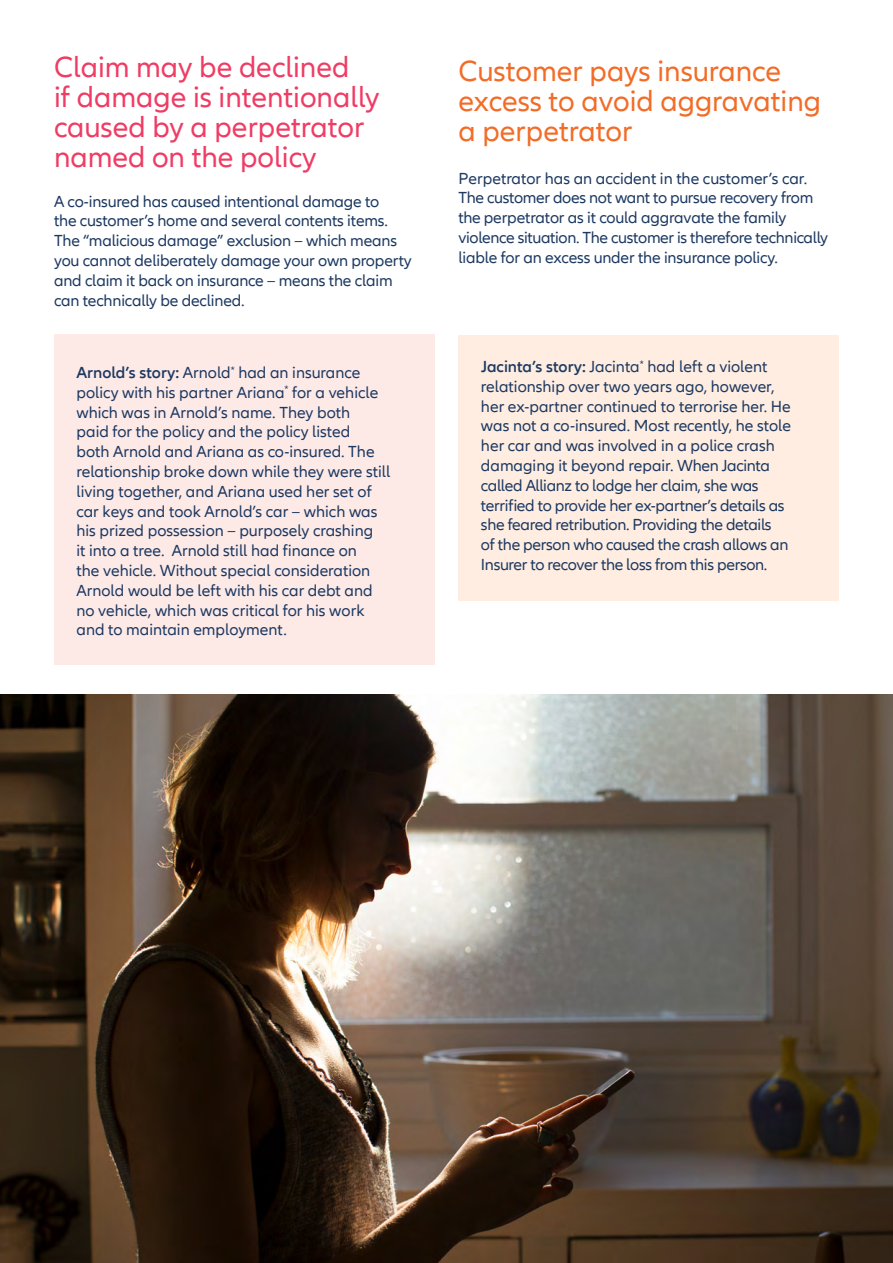
<style>
.page{position:relative;width:893px;height:1263px;background:#fff}
.page>*{position:absolute;margin:0;border:0;box-sizing:border-box;transform-origin:0 0}
.t1{font:30px/30px "Allianz Neo";color:#ef3c64}
.t2{font:30px/30px "Allianz Neo";color:#f36c27}
.t3{font:16.5px/19.8px "Allianz Neo";letter-spacing:-.01em;color:#1d3962}
.s1{font-weight:600}
</style>
<div class="page">
<div style="left:54px;top:335px;width:380px;height:330px;background:#fdeae7"></div>
<div style="left:458px;top:335px;width:381px;height:265px;background:#feede0"></div>
<img style="left:0;top:695px;width:893px;height:568px">
<h3 class="t1" style="left:54px;top:53px;width:327px">Claim may be declined<br>if damage is intentionally caused by a perpetrator named on the policy</h3>
<p class="t3" style="left:54px;top:192px;width:359px">A co-insured has caused intentional damage to<br>the customer’s home and several contents items.<br>The “malicious damage” exclusion – which means you cannot deliberately damage your own property and claim it back on insurance – means the claim can technically be declined.</p>
<p class="t3" style="left:76px;top:363px;width:315px"><span class="s1">Arnold’s story:</span> Arnold<sup>*</sup> had an insurance policy with his partner Ariana<sup>*</sup> for a vehicle which was in Arnold’s name. They both<br>paid for the policy and the policy listed<br>both Arnold and Ariana as co-insured. The relationship broke down while they were still living together, and Ariana used her set of car keys and took Arnold’s car – which was his prized possession – purposely crashing<br>it into a tree. Arnold still had finance on<br>the vehicle. Without special consideration Arnold would be left with his car debt and no vehicle, which was critical for his work and to maintain employment.</p>
<h3 class="t2" style="left:458px;top:57px;width:364px">Customer pays insurance excess to avoid aggravating a perpetrator</h3>
<p class="t3" style="left:458px;top:169px;width:371px">Perpetrator has an accident in the customer’s car.<br>The customer does not want to pursue recovery from the perpetrator as it could aggravate the family violence situation. The customer is therefore technically liable for an excess under the insurance policy.</p>
<p class="t3" style="left:481px;top:357px;width:312px"><span class="s1">Jacinta’s story:</span> Jacinta<sup>*</sup> had left a violent relationship over two years ago, however, her ex-partner continued to terrorise her. He was not a co-insured. Most recently, he stole her car and was involved in a police crash damaging it beyond repair. When Jacinta called Allianz to lodge her claim, she was terrified to provide her ex-partner’s details as she feared retribution. Providing the details<br>of the person who caused the crash allows an Insurer to recover the loss from this person.</p>
</div>
